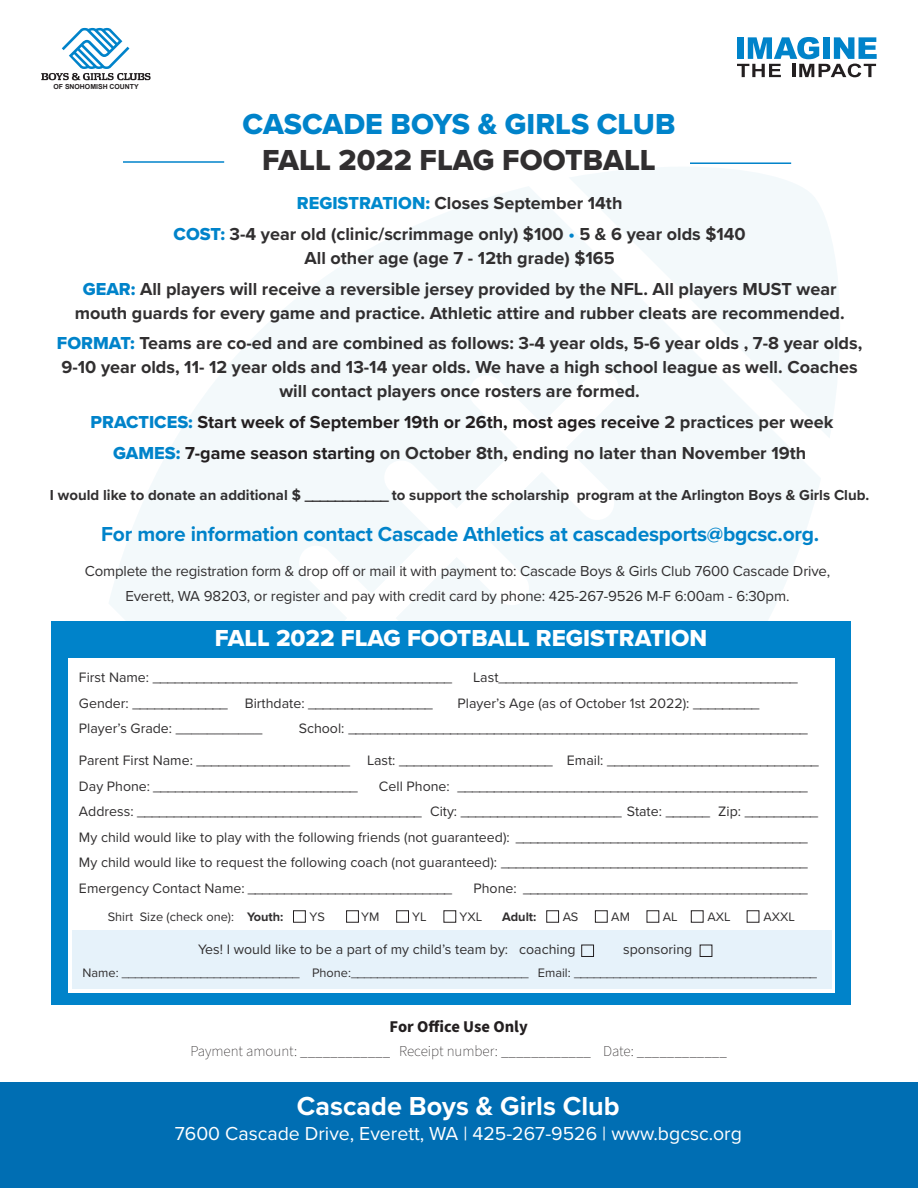
<style>
.page{position:relative;width:918px;height:1188px;background:#fff}
.page>*{position:absolute;margin:0;border:0;box-sizing:border-box;transform-origin:0 0}
.t1{font:30px/36px "Proxima Nova Extrabld";color:#0083ca;text-align:center}
.t2{font:700 27px "Proxima Nova";color:#fff}
.t3{font:24px "Proxima Nova Extrabld";color:#fff}
.t4{font:700 21px "Proxima Nova";letter-spacing:-.01em;color:#0083ca}
.t5{font:19.5px "Proxima Nova";color:#fff}
.t6{font:700 18px/24px "Proxima Nova";color:#312f30;text-align:center}
.t7{font:700 18px "Proxima Nova";color:#231f20}
.Paragraph_Style_1{font:700 16.5px "Source Sans Pro";color:#231f20}
.t8{font:15px "Proxima Nova";letter-spacing:-.01em;color:#312f30}
.t9{font:700 15px "Proxima Nova";color:#312f30}
.Paragraph_Style_1-2{font:200 15px "Source Sans Pro";color:#231f20}
.t10{font:14.1px "Proxima Nova";color:#312f30}
.t11{font:12.75px "Proxima Nova";color:#312f30}
.t12{font:700 12.75px "Proxima Nova";color:#312f30}
.t13{font:700 6.9px "Arial";color:#231f20}
.s1{color:#312f30}
.s2{font-family:"Proxima Nova Extrabld";font-weight:400;color:#0089cd}
.s3{font-family:"Proxima Nova Extrabld";font-weight:400;color:#0083ca}
.s4{color:#0083ca}
.s5{color:#231f20}
.s6{font-weight:700}
</style>
<div class="page">
<svg style="left:109px;top:167px;width:731px;height:454px;fill:#f3f9fb"></svg>
<div style="left:52px;top:621px;width:799px;height:384px;background:#0083ca"></div>
<div style="left:68px;top:658px;width:767px;height:334px;background:#fff"></div>
<div style="left:72px;top:930px;width:759px;height:58px;background:#e6f2fa"></div>
<div style="left:581px;top:945px;width:13px;height:12px;border:1px solid #231f20"></div>
<div style="left:700px;top:945px;width:12px;height:12px;border:1px solid #231f20"></div>
<div style="left:293px;top:910px;width:13px;height:13px;border:1px solid #231f20"></div>
<div style="left:346px;top:910px;width:13px;height:13px;border:1px solid #231f20"></div>
<div style="left:396px;top:910px;width:13px;height:13px;border:1px solid #231f20"></div>
<div style="left:444px;top:910px;width:12px;height:13px;border:1px solid #231f20"></div>
<div style="left:546px;top:910px;width:13px;height:13px;border:1px solid #231f20"></div>
<div style="left:595px;top:910px;width:13px;height:13px;border:1px solid #231f20"></div>
<div style="left:647px;top:910px;width:12px;height:13px;border:1px solid #231f20"></div>
<div style="left:691px;top:910px;width:12px;height:13px;border:1px solid #231f20"></div>
<div style="left:747px;top:910px;width:12px;height:13px;border:1px solid #231f20"></div>
<div style="left:1px;top:1082px;width:917px;height:106px;background:#006eb3"></div>
<svg style="left:737px;top:37px;width:140px;height:40px"></svg>
<svg style="left:41px;top:28px;width:110px;height:52px"></svg>
<hr style="left:690px;top:162px;width:101px;height:2px;background:#0083ca">
<hr style="left:123px;top:161px;width:101px;height:2px;background:#0083ca">
<p class="t13" style="left:53px;top:82px;width:87px">OF SNOHOMISH COUNTY</p>
<p class="t1" style="left:243px;top:106px;width:434px">CASCADE BOYS &amp; GIRLS CLUB<br><span class="s1">FALL 2022 FLAG FOOTBALL</span></p>
<p class="t6" style="left:297px;top:191px;width:327px"><span class="s2">REGISTRATION:</span> Closes September 14th</p>
<p class="t6" style="left:174px;top:222px;width:574px"><span class="s3">COST:</span> 3-4 year old (clinic/scrimmage only) $100 <span class="s4">•</span> 5 &amp; 6 year olds $140<br>All other age (age 7 - 12th grade) $165</p>
<p class="t6" style="left:75px;top:276px;width:771px"><span class="s3">GEAR:</span> All players will receive a reversible jersey provided by the NFL. All players MUST wear mouth guards for every game and practice. Athletic attire and rubber cleats are recommended.</p>
<p class="t6" style="left:57px;top:331px;width:807px"><span class="s3">FORMAT:</span> Teams are co-ed and are combined as follows: 3-4 year olds, 5-6 year olds , 7-8 year olds,<br>9-10 year olds, 11- 12 year olds and 13-14 year olds. We have a high school league as well. Coaches will contact players once rosters are formed.</p>
<p class="t7" style="left:91px;top:409px;width:744px"><span class="s3">PRACTICES:</span> Start week of September 19th or 26th, most ages receive <span class="s1">2 practices per week</span></p>
<p class="t6" style="left:113px;top:441px;width:695px"><span class="s3">GAMES:</span> <span class="s5">7-game season starting</span> on October 8th, ending no later than November 19th</p>
<p class="t9" style="left:50px;top:483px;width:821px">I would like to donate an additional $ ___________ to support the scholarship program at the Arlington Boys &amp; Girls Club.</p>
<p class="t4" style="left:101px;top:518px;width:720px">For more information contact Cascade Athletics at cascadesports@bgcsc.org.</p>
<p class="t8" style="left:85px;top:560px;width:747px">Complete the registration form &amp; drop off or mail it with payment to: Cascade Boys &amp; Girls Club 7600 Cascade Drive,</p>
<p class="t8" style="left:125px;top:585px;width:666px">Everett, WA 98203, or register and pay with credit card by phone: 425-267-9526 M-F 6:00am - 6:30pm.</p>
<p class="t3" style="left:215px;top:620px;width:494px">FALL 2022 FLAG FOOTBALL REGISTRATION</p>
<p class="t10" style="left:79px;top:667px;width:375px">First Name: _________________________________________</p>
<p class="t10" style="left:473px;top:667px;width:326px">Last_________________________________________</p>
<p class="t10" style="left:79px;top:692px;width:355px">Gender: _____________ Birthdate: _________________</p>
<p class="t10" style="left:458px;top:692px;width:303px">Player’s Age (as of October 1st 2022): _________</p>
<p class="t10" style="left:79px;top:718px;width:185px">Player’s Grade: ___________</p>
<p class="t10" style="left:299px;top:718px;width:511px">School: _______________________________________________________________</p>
<p class="t10" style="left:79px;top:750px;width:741px">Parent First Name: _____________________ Last: _____________________ Email: _____________________________</p>
<p class="t10" style="left:79px;top:775px;width:280px">Day Phone: ____________________________</p>
<p class="t10" style="left:379px;top:775px;width:430px">Cell Phone: ________________________________________________</p>
<p class="t10" style="left:79px;top:801px;width:741px">Address: _______________________________________ City: ______________________ State: ______ Zip: __________</p>
<p class="t10" style="left:79px;top:826px;width:730px">My child would like to play with the following friends (not guaranteed): ________________________________________</p>
<p class="t10" style="left:79px;top:852px;width:730px">My child would like to request the following coach (not guaranteed): __________________________________________</p>
<p class="t10" style="left:79px;top:877px;width:375px">Emergency Contact Name: ____________________________</p>
<p class="t10" style="left:473px;top:877px;width:336px">Phone: _______________________________________</p>
<p class="t11" style="left:108px;top:907px;width:177px">Shirt Size (check one): <span class="s6">Youth:</span></p>
<p class="t11" style="left:310px;top:907px;width:17px">YS</p>
<p class="t11" style="left:361px;top:907px;width:20px">YM</p>
<p class="t11" style="left:412px;top:907px;width:16px">YL</p>
<p class="t11" style="left:460px;top:907px;width:24px">YXL</p>
<p class="t12" style="left:502px;top:907px;width:36px">Adult:</p>
<p class="t11" style="left:563px;top:907px;width:17px">AS</p>
<p class="t11" style="left:611px;top:907px;width:20px">AM</p>
<p class="t11" style="left:663px;top:907px;width:16px">AL</p>
<p class="t11" style="left:707px;top:907px;width:25px">AXL</p>
<p class="t11" style="left:763px;top:907px;width:33px">AXXL</p>
<p class="t10" style="left:198px;top:939px;width:379px">Yes! I would like to be a part of my child’s team by: coaching</p>
<p class="t10" style="left:623px;top:939px;width:71px">sponsoring</p>
<p class="t11" style="left:83px;top:963px;width:736px">Name: ___________________________ Phone:___________________________ Email: _____________________________________</p>
<p class="Paragraph_Style_1" style="left:390px;top:1015px;width:140px">For Office Use Only</p>
<p class="Paragraph_Style_1-2" style="left:190px;top:1041px;width:538px">Payment amount: ____________ Receipt number: ____________ Date: ____________</p>
<p class="t2" style="left:297px;top:1086px;width:324px">Cascade Boys &amp; Girls Club</p>
<p class="t5" style="left:175px;top:1119px;width:569px">7600 Cascade Drive, Everett, WA | 425-267-9526 | www.bgcsc.org</p>
</div>
